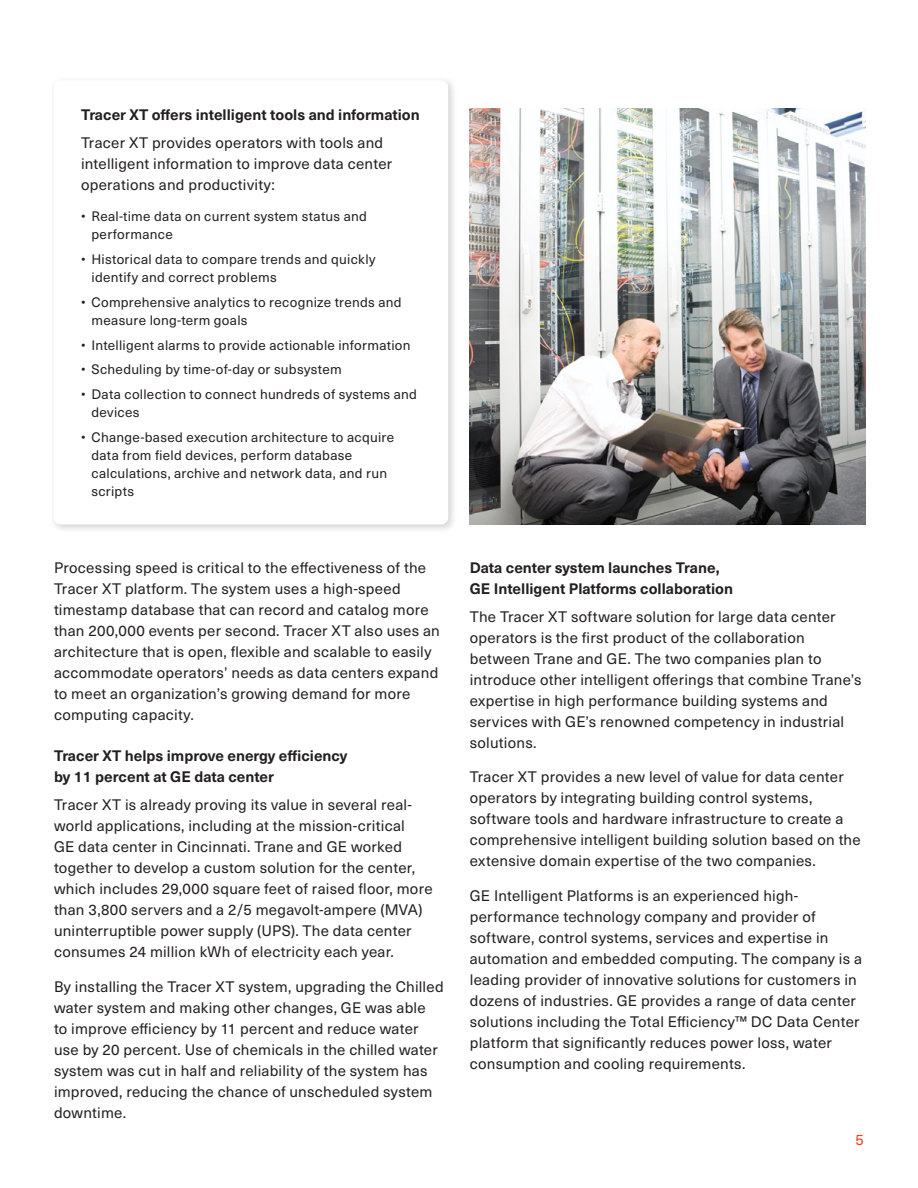
<style>
.page{position:relative;width:918px;height:1188px;background:#fff}
.page>*{position:absolute;margin:0;border:0;box-sizing:border-box;transform-origin:0 0}
.t1{font:15px/21px "Neue Haas Unica W1 G";letter-spacing:.015em;color:#231f20}
.t2{font:700 15px/21px "Neue Haas Unica W1 G";color:#231f20}
.t3{font:15px "Neue Haas Unica W1 G";color:#ef4623}
.t4{font:13.5px/18px "Neue Haas Unica W1 G";letter-spacing:.02em;color:#231f20}
</style>
<div class="page">
<img style="left:470px;top:108px;width:396px;height:416px">
<div style="left:49px;top:76px;width:408px;height:458px;background:#231f20;opacity:.2"></div>
<div style="left:54px;top:80px;width:394px;height:444px;background:#fff;border-radius:7px"></div>
<p class="t2" style="left:81px;top:103px;width:340px">Tracer XT offers intelligent tools and information</p>
<p class="t1" style="left:81px;top:131px;width:313px">Tracer XT provides operators with tools and intelligent information to improve data center operations and productivity:</p>
<p class="t4" style="left:92px;top:207px;width:277px;text-indent:-11px">• Real-time data on current system status and performance</p>
<p class="t4" style="left:92px;top:250px;width:286px;text-indent:-11px">• Historical data to compare trends and quickly identify and correct problems</p>
<p class="t4" style="left:92px;top:292px;width:312px;text-indent:-11px">• Comprehensive analytics to recognize trends and measure long-term goals</p>
<p class="t4" style="left:81px;top:335px;width:331px">• Intelligent alarms to provide actionable information</p>
<p class="t4" style="left:81px;top:360px;width:262px">• Scheduling by time-of-day or subsystem</p>
<p class="t4" style="left:92px;top:385px;width:327px;text-indent:-11px">• Data collection to connect hundreds of systems and devices</p>
<p class="t4" style="left:92px;top:427px;width:304px;text-indent:-11px">• Change-based execution architecture to acquire data from field devices, perform database calculations, archive and network data, and run scripts</p>
<p class="t1" style="left:54px;top:556px;width:387px">Processing speed is critical to the effectiveness of the Tracer XT platform. The system uses a high-speed timestamp database that can record and catalog more than 200,000 events per second. Tracer XT also uses an architecture that is open, flexible and scalable to easily accommodate operators’ needs as data centers expand to meet an organization’s growing demand for more computing capacity.</p>
<p class="t2" style="left:54px;top:745px;width:295px">Tracer XT helps improve energy efficiency by 11 percent at GE data center</p>
<p class="t1" style="left:54px;top:793px;width:380px">Tracer XT is already proving its value in several real&shy;world applications, including at the mission-critical<br>GE data center in Cincinnati. Trane and GE worked together to develop a custom solution for the center, which includes 29,000 square feet of raised floor, more than 3,800 servers and a 2/5 megavolt-ampere (MVA) uninterruptible power supply (UPS). The data center consumes 24 million kWh of electricity each year.</p>
<p class="t1" style="left:54px;top:975px;width:391px">By installing the Tracer XT system, upgrading the Chilled water system and making other changes, GE was able<br>to improve efficiency by 11 percent and reduce water use by 20 percent. Use of chemicals in the chilled water system was cut in half and reliability of the system has improved, reducing the chance of unscheduled system downtime.</p>
<p class="t2" style="left:470px;top:556px;width:265px">Data center system launches Trane,<br>GE Intelligent Platforms collaboration</p>
<p class="t1" style="left:470px;top:605px;width:393px">The Tracer XT software solution for large data center operators is the first product of the collaboration between Trane and GE. The two companies plan to introduce other intelligent offerings that combine Trane’s expertise in high performance building systems and services with GE’s renowned competency in industrial solutions.</p>
<p class="t1" style="left:470px;top:766px;width:392px">Tracer XT provides a new level of value for data center operators by integrating building control systems, software tools and hardware infrastructure to create a comprehensive intelligent building solution based on the extensive domain expertise of the two companies.</p>
<p class="t1" style="left:470px;top:884px;width:394px">GE Intelligent Platforms is an experienced high&shy;performance technology company and provider of software, control systems, services and expertise in automation and embedded computing. The company is a leading provider of innovative solutions for customers in dozens of industries. GE provides a range of data center solutions including the Total Efficiency™ DC Data Center platform that significantly reduces power loss, water consumption and cooling requirements.</p>
<p class="t3" style="left:856px;top:1129px;width:10px">5</p>
</div>
